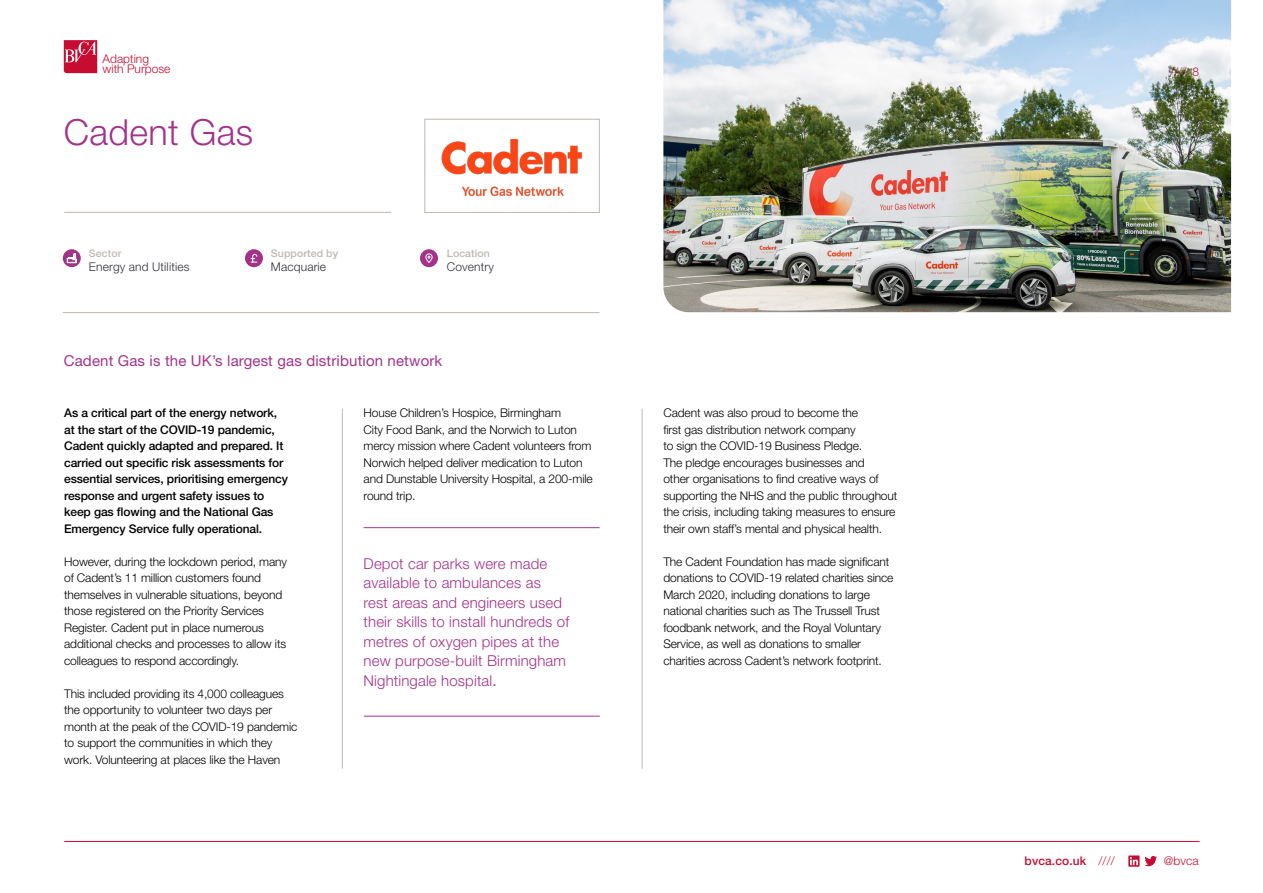
<style>
.page{position:relative;width:1263px;height:893px;background:#fff}
.page>*{position:absolute;margin:0;border:0;box-sizing:border-box;transform-origin:0 0}
.t1{font:300 36px "Helvetica Neue LT Std";letter-spacing:.01em;color:#a3338a}
.t2{font:300 15px/19.5px "Helvetica Neue LT Std";letter-spacing:.01em;color:#a3338a}
.t3{font:15px "Helvetica Neue LT Std";letter-spacing:.01em;color:#a3338a}
.t4{font:300 12px/16.5px "Helvetica Neue LT Std";letter-spacing:-.01em;color:#000}
.t5{font:500 12px/16.5px "Helvetica Neue LT Std";letter-spacing:-.01em;color:#000}
.t6{font:300 12px "Helvetica Neue LT Std";letter-spacing:.01em;color:#323039}
.t7{font:300 12px/10.5px "Helvetica Neue LT Std";color:#c60c30}
.t8{font:500 12px "Helvetica Neue LT Std";letter-spacing:.01em;color:#c60c30}
.t9{font:500 10.5px "Helvetica Neue LT Std";letter-spacing:.01em;color:#bfb8af}
.s1{font-weight:400}
.s2{font-weight:300}
</style>
<div class="page">
<svg style="left:1128px;top:855px;width:29px;height:12px"></svg>
<hr style="left:64px;top:841px;width:1135px;height:1px;background:#c60c30">
<svg style="left:64px;top:40px;width:33px;height:33px"></svg>
<img style="left:663px;top:0;width:568px;height:312px">
<hr style="left:342px;top:409px;width:1px;height:360px;background:#bfb8af">
<hr style="left:642px;top:409px;width:1px;height:360px;background:#bfb8af">
<img style="left:441px;top:139px;width:141px;height:58px">
<div style="left:424px;top:119px;width:176px;height:94px;border:1px solid #bfb8af"></div>
<div style="left:245px;top:249px;width:18px;height:18px;background:#a3338a;border-radius:50%"></div>
<svg style="left:250px;top:254px;width:7px;height:9px"></svg>
<div style="left:420px;top:249px;width:18px;height:18px;background:#a3338a;border-radius:50%"></div>
<svg style="left:425px;top:253px;width:8px;height:10px"></svg>
<svg style="left:63px;top:249px;width:18px;height:18px"></svg>
<svg style="left:67px;top:250px;width:9px;height:14px"></svg>
<hr style="left:64px;top:212px;width:327px;height:1px;background:#bfb8af">
<hr style="left:63px;top:312px;width:537px;height:1px;background:#bfb8af">
<hr style="left:364px;top:527px;width:236px;height:1px;background:#a3338a">
<hr style="left:364px;top:716px;width:236px;height:1px;background:#a3338a">
<p class="t7" style="left:103px;top:53px;width:69px">Adapting with Purpose</p>
<h1 class="t1" style="left:64px;top:110px;width:191px">Cadent Gas</h1>
<p class="t9" style="left:89px;top:247px;width:34px">Sector</p>
<p class="t6" style="left:89px;top:259px;width:102px">Energy and Utilities</p>
<p class="t9" style="left:271px;top:247px;width:69px">Supported by</p>
<p class="t6" style="left:271px;top:259px;width:57px">Macquarie</p>
<p class="t9" style="left:447px;top:247px;width:44px">Location</p>
<p class="t6" style="left:447px;top:259px;width:49px">Coventry</p>
<p class="t3" style="left:64px;top:352px;width:380px">Cadent Gas is the UK’s largest gas distribution network</p>
<p class="t5" style="left:64px;top:404px;width:225px">As a critical part of the energy network, at the start of the COVID-19 pandemic, Cadent quickly adapted and prepared. It carried out specific risk assessments for essential services, prioritising emergency response and urgent safety issues to keep gas flowing and the National Gas Emergency Service fully operational.</p>
<p class="t4" style="left:64px;top:553px;width:224px">However, during the lockdown period, many of Cadent’s 11 million customers found themselves in vulnerable situations, beyond those registered on the Priority Services Register. Cadent put in place numerous additional checks and processes to allow its colleagues to respond accordingly.</p>
<p class="t4" style="left:64px;top:685px;width:235px">This included providing its 4,000 colleagues the opportunity to volunteer two days per month at the peak of the COVID-19 pandemic to support the communities in which they work. Volunteering at places like the Haven</p>
<p class="t4" style="left:364px;top:404px;width:231px">House Children’s Hospice, Birmingham<br>City Food Bank, and the Norwich to Luton mercy mission where Cadent volunteers from Norwich helped deliver medication to Luton and Dunstable University Hospital, a 200-mile round trip.</p>
<p class="t2" style="left:364px;top:553px;width:207px">Depot car parks were made available to ambulances as<br>rest areas and engineers used their skills to install hundreds of metres of oxygen pipes at the new purpose-built Birmingham<br>Nightingale hospital<span class="s1">.</span></p>
<p class="t4" style="left:663px;top:404px;width:235px">Cadent was also proud to become the<br>first gas distribution network company<br>to sign the COVID-19 Business Pledge.<br>The pledge encourages businesses and<br>other organisations to find creative ways of supporting the NHS and the public throughout the crisis, including taking measures to ensure their own staff’s mental and physical health.</p>
<p class="t4" style="left:663px;top:553px;width:232px">The Cadent Foundation has made significant donations to COVID-19 related charities since March 2020, including donations to large national charities such as The Trussell Trust foodbank network, and the Royal Voluntary Service, as well as donations to smaller charities across Cadent’s network footprint.</p>
<p class="t7" style="left:1170px;top:67px;width:31px">//// 8</p>
<p class="t8" style="left:1024px;top:854px;width:92px">bvca.co.uk <span class="s2">////</span></p>
<p class="t7" style="left:1164px;top:856px;width:36px">@bvca</p>
</div>
